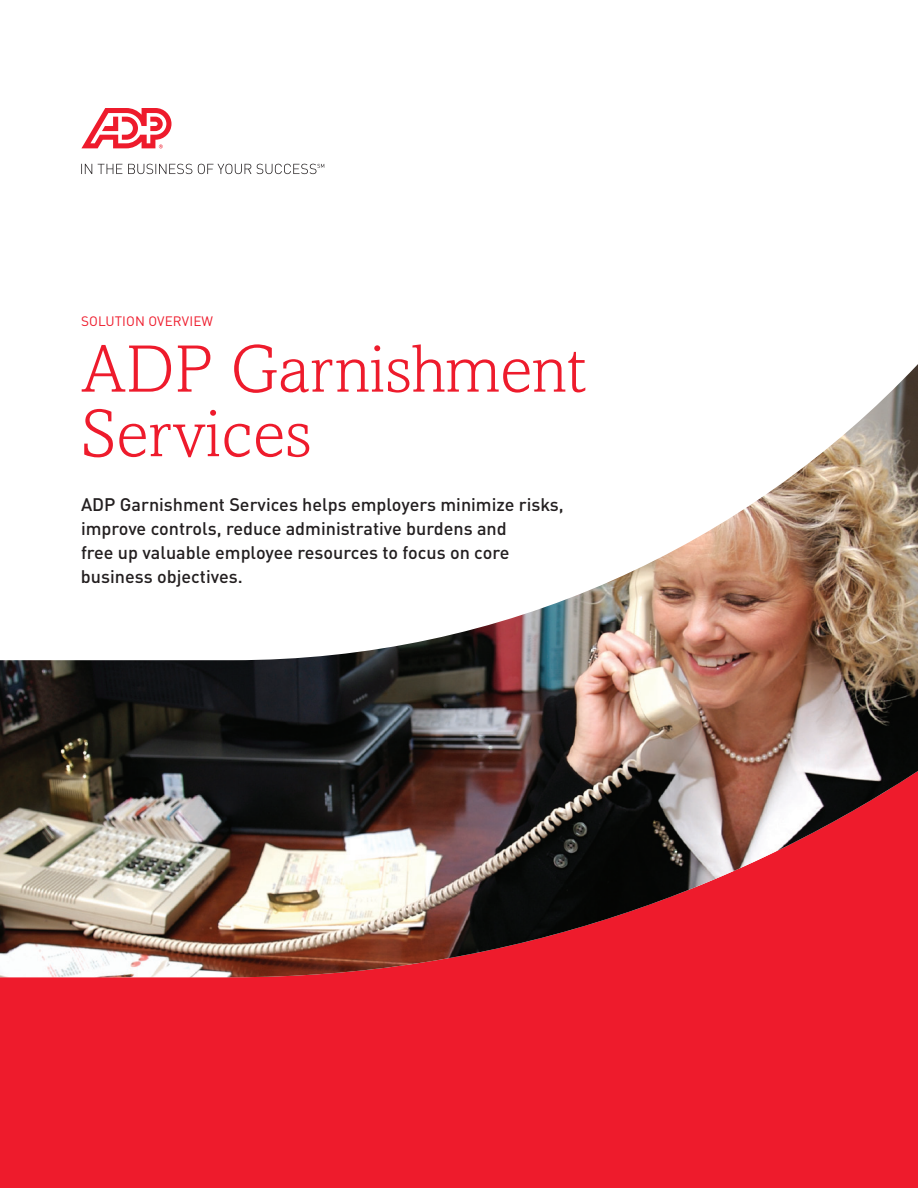
<style>
.page{position:relative;width:918px;height:1188px;background:#fff}
.page>*{position:absolute;margin:0;border:0;box-sizing:border-box;transform-origin:0 0}
.t1{font:300 67.5px/64.5px "Amasis MT Std";color:#ee1b2c}
.t2{font:500 18px/24px "DINOT";color:#231f20}
.t3{font:13.5px "DINOT";letter-spacing:.01em;color:#ee1b2c}
</style>
<div class="page">
<div style="left:0;top:764px;width:918px;height:424px;background:#ee1b2c"></div>
<img style="left:0;top:364px;width:918px;height:613px">
<svg style="left:81px;top:164px;width:243px;height:10px"></svg>
<svg style="left:81px;top:108px;width:91px;height:40px"></svg>
<p class="t3" style="left:81px;top:312px;width:134px">SOLUTION OVERVIEW</p>
<h1 class="t1" style="left:81px;top:337px;width:507px">ADP Garnishment<br>Services</h1>
<p class="t2" style="left:81px;top:492px;width:484px">ADP Garnishment Services helps employers minimize risks, improve controls, reduce administrative burdens and<br>free up valuable employee resources to focus on core business objectives.</p>
</div>
